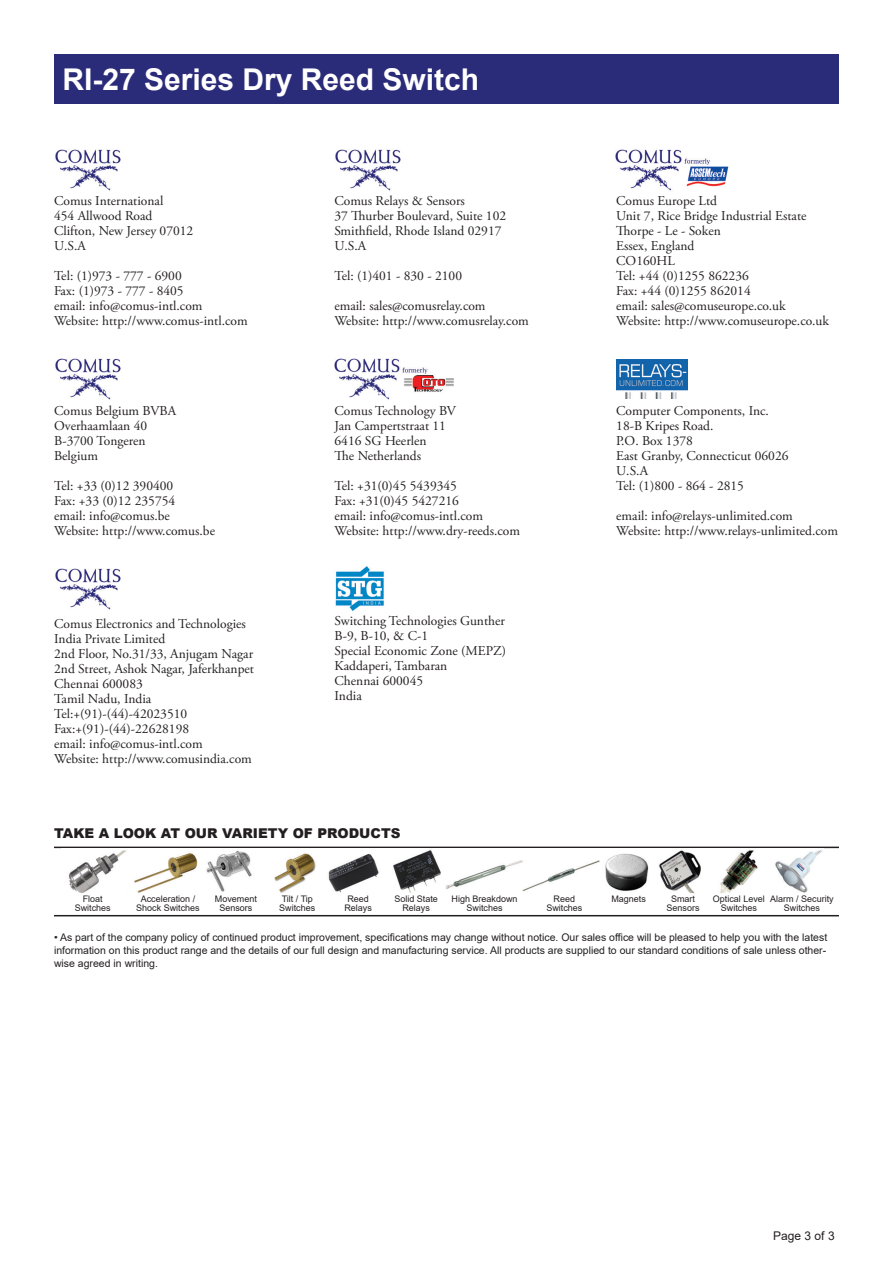
<style>
.page{position:relative;width:893px;height:1263px;background:#fff}
.page>*{position:absolute;margin:0;border:0;box-sizing:border-box;transform-origin:0 0}
.t1{font:700 30px "Arial";color:#fff}
.t2{font:13.5px "Adobe Garamond Pro";color:#231f20}
.t3{font:900 13.5px "Arial";color:#231f20}
.t4{font:12px "Arial";color:#231f20}
.t5{font:10.5px/12.6px "Arial";color:#231f20;text-align:justify}
.t6{font:9px/9px "Arial";color:#231f20;text-align:center}
</style>
<div class="page">
<div style="left:54px;top:54px;width:785px;height:49px;background:#2a2b79"></div>
<hr style="left:54px;top:847px;width:785px;height:1px;background:#231f20">
<hr style="left:54px;top:915px;width:785px;height:1px;background:#231f20">
<img style="left:68px;top:850px;width:755px;height:44px">
<img style="left:55px;top:149px;width:65px;height:42px">
<img style="left:55px;top:358px;width:65px;height:42px">
<img style="left:55px;top:568px;width:65px;height:42px">
<img style="left:335px;top:149px;width:66px;height:42px">
<img style="left:335px;top:358px;width:119px;height:42px">
<img style="left:616px;top:149px;width:113px;height:42px">
<img style="left:616px;top:359px;width:71px;height:39px">
<img style="left:335px;top:566px;width:49px;height:45px">
<p class="t1" style="left:62px;top:58px;width:418px">RI-27 Series Dry Reed Switch</p>
<p class="t2" style="left:54px;top:192px;width:111px">Comus International</p>
<p class="t2" style="left:54px;top:207px;width:100px">454 Allwood Road</p>
<p class="t2" style="left:54px;top:222px;width:141px">Clifton, New Jersey 07012</p>
<p class="t2" style="left:54px;top:237px;width:33px">U.S.A</p>
<p class="t2" style="left:54px;top:267px;width:129px">Tel: (1)973 - 777 - 6900</p>
<p class="t2" style="left:54px;top:282px;width:131px">Fax: (1)973 - 777 - 8405</p>
<p class="t2" style="left:54px;top:297px;width:150px">email: info@comus-intl.com</p>
<p class="t2" style="left:54px;top:312px;width:195px">Website: http://www.comus-intl.com</p>
<p class="t2" style="left:54px;top:402px;width:123px">Comus Belgium BVBA</p>
<p class="t2" style="left:54px;top:417px;width:95px">Overhaamlaan 40</p>
<p class="t2" style="left:54px;top:432px;width:93px">B-3700 Tongeren</p>
<p class="t2" style="left:54px;top:447px;width:45px">Belgium</p>
<p class="t2" style="left:54px;top:477px;width:121px">Tel: +33 (0)12 390400</p>
<p class="t2" style="left:54px;top:492px;width:123px">Fax: +33 (0)12 235754</p>
<p class="t2" style="left:54px;top:507px;width:117px">email: info@comus.be</p>
<p class="t2" style="left:54px;top:522px;width:162px">Website: http://www.comus.be</p>
<p class="t2" style="left:334px;top:192px;width:132px">Comus Relays &amp; Sensors</p>
<p class="t2" style="left:334px;top:207px;width:173px">37 Thurber Boulevard, Suite 102</p>
<p class="t2" style="left:334px;top:222px;width:169px">Smithfield, Rhode Island 02917</p>
<p class="t2" style="left:334px;top:237px;width:33px">U.S.A</p>
<p class="t2" style="left:334px;top:267px;width:129px">Tel: (1)401 - 830 - 2100</p>
<p class="t2" style="left:334px;top:297px;width:153px">email: sales@comusrelay.com</p>
<p class="t2" style="left:334px;top:312px;width:196px">Website: http://www.comusrelay.com</p>
<p class="t2" style="left:335px;top:402px;width:123px">Comus Technology BV</p>
<p class="t2" style="left:335px;top:417px;width:113px">Jan Campertstraat 11</p>
<p class="t2" style="left:335px;top:432px;width:94px">6416 SG Heerlen</p>
<p class="t2" style="left:335px;top:447px;width:88px">The Netherlands</p>
<p class="t2" style="left:335px;top:477px;width:124px">Tel: +31(0)45 5439345</p>
<p class="t2" style="left:335px;top:492px;width:126px">Fax: +31(0)45 5427216</p>
<p class="t2" style="left:335px;top:507px;width:150px">email: info@comus-intl.com</p>
<p class="t2" style="left:335px;top:522px;width:187px">Website: http://www.dry-reeds.com</p>
<p class="t2" style="left:616px;top:192px;width:102px">Comus Europe Ltd</p>
<p class="t2" style="left:616px;top:207px;width:192px">Unit 7, Rice Bridge Industrial Estate</p>
<p class="t2" style="left:616px;top:222px;width:106px">Thorpe - Le - Soken</p>
<p class="t2" style="left:616px;top:237px;width:80px">Essex, England</p>
<p class="t2" style="left:616px;top:252px;width:60px">CO160HL</p>
<p class="t2" style="left:616px;top:267px;width:134px">Tel: +44 (0)1255 862236</p>
<p class="t2" style="left:616px;top:282px;width:136px">Fax: +44 (0)1255 862014</p>
<p class="t2" style="left:616px;top:297px;width:171px">email: sales@comuseurope.co.uk</p>
<p class="t2" style="left:616px;top:312px;width:214px">Website: http://www.comuseurope.co.uk</p>
<p class="t2" style="left:616px;top:402px;width:154px">Computer Components, Inc.</p>
<p class="t2" style="left:616px;top:417px;width:99px">18-B Kripes Road.</p>
<p class="t2" style="left:616px;top:432px;width:78px">P.O. Box 1378</p>
<p class="t2" style="left:616px;top:447px;width:174px">East Granby, Connecticut 06026</p>
<p class="t2" style="left:616px;top:462px;width:33px">U.S.A</p>
<p class="t2" style="left:616px;top:477px;width:129px">Tel: (1)800 - 864 - 2815</p>
<p class="t2" style="left:616px;top:507px;width:178px">email: info@relays-unlimited.com</p>
<p class="t2" style="left:616px;top:522px;width:223px">Website: http://www.relays-unlimited.com</p>
<p class="t2" style="left:54px;top:615px;width:193px">Comus Electronics and Technologies</p>
<p class="t2" style="left:54px;top:630px;width:113px">India Private Limited</p>
<p class="t2" style="left:54px;top:645px;width:200px">2nd Floor, No.31/33, Anjugam Nagar</p>
<p class="t2" style="left:54px;top:660px;width:201px">2nd Street, Ashok Nagar, Jaferkhanpet</p>
<p class="t2" style="left:54px;top:675px;width:90px">Chennai 600083</p>
<p class="t2" style="left:54px;top:690px;width:99px">Tamil Nadu, India</p>
<p class="t2" style="left:54px;top:705px;width:135px">Tel:+(91)-(44)-42023510</p>
<p class="t2" style="left:54px;top:720px;width:136px">Fax:+(91)-(44)-22628198</p>
<p class="t2" style="left:54px;top:735px;width:150px">email: info@comus-intl.com</p>
<p class="t2" style="left:54px;top:750px;width:199px">Website: http://www.comusindia.com</p>
<p class="t2" style="left:335px;top:613px;width:172px">Switching Technologies Gunther</p>
<p class="t2" style="left:335px;top:628px;width:95px">B-9, B-10, &amp; C-1</p>
<p class="t2" style="left:335px;top:643px;width:173px">Special Economic Zone (MEPZ)</p>
<p class="t2" style="left:335px;top:658px;width:114px">Kaddaperi, Tambaran</p>
<p class="t2" style="left:335px;top:673px;width:90px">Chennai 600045</p>
<p class="t2" style="left:335px;top:688px;width:29px">India</p>
<p class="t3" style="left:54px;top:823px;width:348px">TAKE A LOOK AT OUR VARIETY OF PRODUCTS</p>
<p class="t6" style="left:83px;top:895px;width:22px">Float</p>
<p class="t6" style="left:75px;top:904px;width:38px">Switches</p>
<p class="t6" style="left:141px;top:894px;width:56px">Acceleration /</p>
<p class="t6" style="left:136px;top:903px;width:65px">Shock Switches</p>
<p class="t6" style="left:215px;top:894px;width:44px">Movement</p>
<p class="t6" style="left:219px;top:903px;width:35px">Sensors</p>
<p class="t6" style="left:282px;top:894px;width:33px">Tilt / Tip</p>
<p class="t6" style="left:279px;top:903px;width:38px">Switches</p>
<p class="t6" style="left:347px;top:894px;width:23px">Reed</p>
<p class="t6" style="left:344px;top:903px;width:29px">Relays</p>
<p class="t6" style="left:394px;top:894px;width:45px">Solid State</p>
<p class="t6" style="left:402px;top:903px;width:29px">Relays</p>
<p class="t6" style="left:452px;top:894px;width:68px">High Breakdown<br>Switches</p>
<p class="t6" style="left:554px;top:894px;width:23px">Reed</p>
<p class="t6" style="left:546px;top:903px;width:38px">Switches</p>
<p class="t6" style="left:611px;top:894px;width:36px">Magnets</p>
<p class="t6" style="left:671px;top:894px;width:26px">Smart</p>
<p class="t6" style="left:666px;top:903px;width:35px">Sensors</p>
<p class="t6" style="left:713px;top:894px;width:54px">Optical Level<br>Switches</p>
<p class="t6" style="left:770px;top:894px;width:65px">Alarm / Security<br>Switches</p>
<p class="t5" style="left:54px;top:931px;width:775px">• As part of the company policy of continued product improvement, specifications may change without notice. Our sales office will be pleased to help you with the latest information on this product range and the details of our full design and manufacturing service. All products are supplied to our standard conditions of sale unless other&shy;wise agreed in writing.</p>
<p class="t4" style="left:773px;top:1227px;width:63px">Page 3 of 3</p>
</div>
